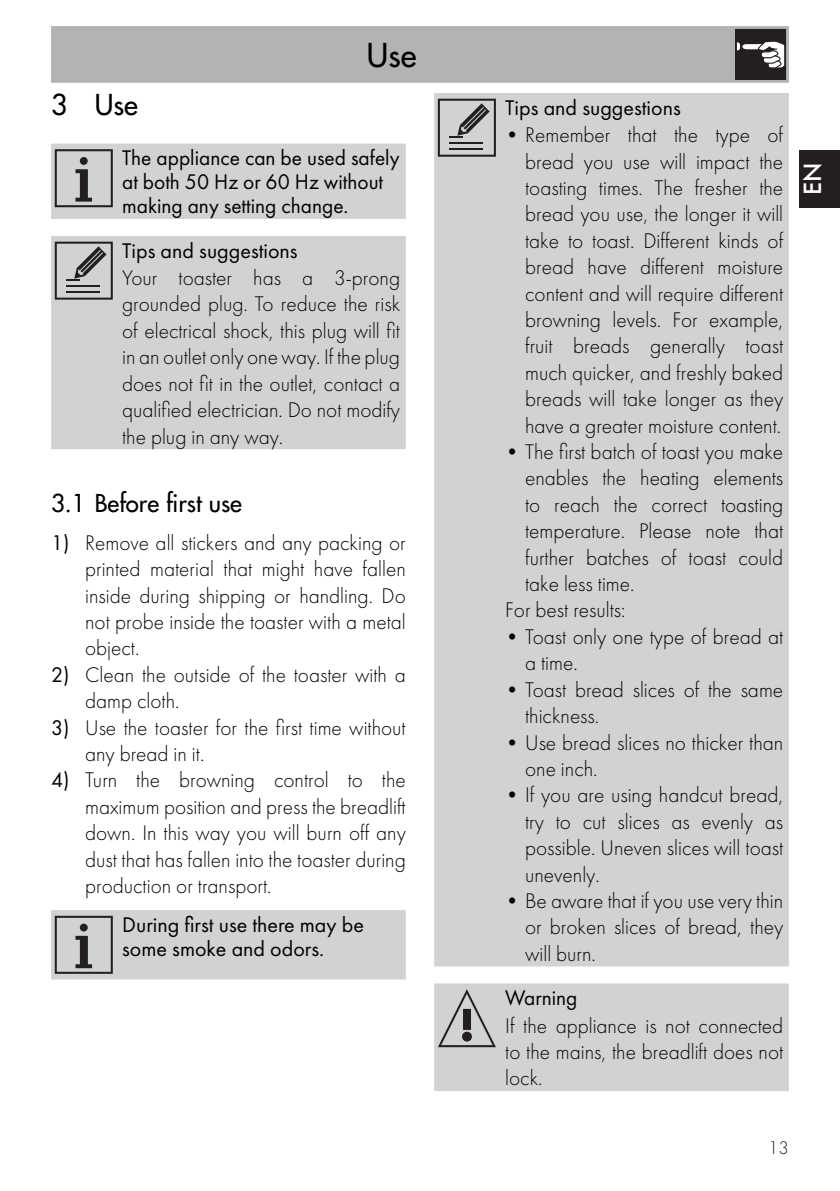
<style>
.page{position:relative;width:840px;height:1191px;background:#fff}
.page>*{position:absolute;margin:0;border:0;box-sizing:border-box;transform-origin:0 0}
.t1{font:32px "Futura";color:#000}
.t2{font:28px "Futura";color:#000}
.t3{font:500 26px "Futura";color:#fff}
.t4{font:24px "Futura";color:#000}
.t5{font:300 22px/26.4px "Futura";color:#000;text-align:justify}
.t6{font:22px/24px "Futura";color:#000}
.t7{font:300 19px "Futura";color:#231f20}
.s1{font-weight:400}
</style>
<div class="page">
<div style="left:799px;top:150px;width:40px;height:58px;background:#231f20"></div>
<div style="left:51px;top:26px;width:737px;height:57px;background:#b3b3b3"></div>
<svg style="left:734px;top:29px;width:51px;height:51px;background:#504d4e"></svg>
<div style="left:51px;top:143px;width:354px;height:76px;background:#d1d2d4"></div>
<div style="left:51px;top:236px;width:354px;height:213px;background:#d1d2d4"></div>
<svg style="left:55px;top:242px;width:58px;height:58px;background:#a1a1a2"></svg>
<div style="left:51px;top:910px;width:354px;height:69px;background:#d1d2d4"></div>
<div style="left:434px;top:93px;width:354px;height:873px;background:#d1d2d4"></div>
<svg style="left:437px;top:99px;width:58px;height:58px;background:#a3a3a4"></svg>
<div style="left:434px;top:983px;width:354px;height:108px;background:#d1d2d4"></div>
<h1 class="t1" style="left:367px;top:34px;width:51px">Use</h1>
<p class="t2" style="left:51px;top:87px;width:88px">3 Use</p>
<p class="t6" style="left:122px;top:146px;width:279px">The appliance can be used safely at both 50 Hz or 60 Hz without making any setting change.</p>
<p class="t6" style="left:122px;top:238px;width:177px">Tips and suggestions</p>
<p class="t5" style="left:122px;top:265px;width:279px">Your toaster has a 3-prong grounded plug. To reduce the risk of electrical shock, this plug will fit in an outlet only one way. If the plug does not fit in the outlet, contact a qualified electrician. Do not modify the plug in any way.</p>
<p class="t4" style="left:51px;top:487px;width:192px">3.1 Before first use</p>
<p class="t5" style="left:85px;top:529px;width:322px;text-indent:-34px"><span class="s1">1)</span> Remove all stickers and any packing or printed material that might have fallen inside during shipping or handling. Do not probe inside the toaster with a metal object.</p>
<p class="t5" style="left:85px;top:661px;width:322px;text-indent:-34px"><span class="s1">2)</span> Clean the outside of the toaster with a damp cloth.</p>
<p class="t5" style="left:85px;top:714px;width:322px;text-indent:-34px"><span class="s1">3)</span> Use the toaster for the first time without any bread in it.</p>
<p class="t5" style="left:85px;top:767px;width:322px;text-indent:-34px"><span class="s1">4)</span> Turn the browning control to the maximum position and press the breadlift down. In this way you will burn off any dust that has fallen into the toaster during production or transport.</p>
<p class="t6" style="left:122px;top:912px;width:243px">During first use there may be some smoke and odors.</p>
<p class="t6" style="left:505px;top:95px;width:177px">Tips and suggestions</p>
<p class="t5" style="left:525px;top:122px;width:259px;text-indent:-20px">• Remember that the type of bread you use will impact the toasting times. The fresher the bread you use, the longer it will take to toast. Different kinds of bread have different moisture content and will require different browning levels. For example, fruit breads generally toast much quicker, and freshly baked breads will take longer as they have a greater moisture content.</p>
<p class="t5" style="left:505px;top:439px;width:279px">• The first batch of toast you make</p>
<p class="t5" style="left:525px;top:465px;width:259px">enables the heating elements</p>
<p class="t5" style="left:525px;top:491px;width:259px">to reach the correct toasting</p>
<p class="t5" style="left:525px;top:518px;width:259px">temperature. Please note that</p>
<p class="t5" style="left:525px;top:544px;width:259px">further batches of toast could</p>
<p class="t5" style="left:525px;top:571px;width:111px">take less time.</p>
<p class="t5" style="left:505px;top:597px;width:122px">For best results:</p>
<p class="t5" style="left:525px;top:623px;width:259px;text-indent:-20px">• Toast only one type of bread at a time.</p>
<p class="t5" style="left:525px;top:676px;width:259px;text-indent:-20px">• Toast bread slices of the same thickness.</p>
<p class="t5" style="left:525px;top:729px;width:259px;text-indent:-20px">• Use bread slices no thicker than one inch.</p>
<p class="t5" style="left:525px;top:782px;width:259px;text-indent:-20px">• If you are using handcut bread, try to cut slices as evenly as possible. Uneven slices will toast unevenly.</p>
<p class="t5" style="left:525px;top:887px;width:259px;text-indent:-20px">• Be aware that if you use very thin or broken slices of bread, they will burn.</p>
<p class="t6" style="left:505px;top:985px;width:74px">Warning</p>
<p class="t5" style="left:505px;top:1012px;width:279px">If the appliance is not connected to the mains, the breadlift does not lock.</p>
<p class="t3" style="left:796px;top:195px;width:34px;rotate:-90deg">EN</p>
<p class="t7" style="left:767px;top:1136px;width:22px">13</p>
</div>
